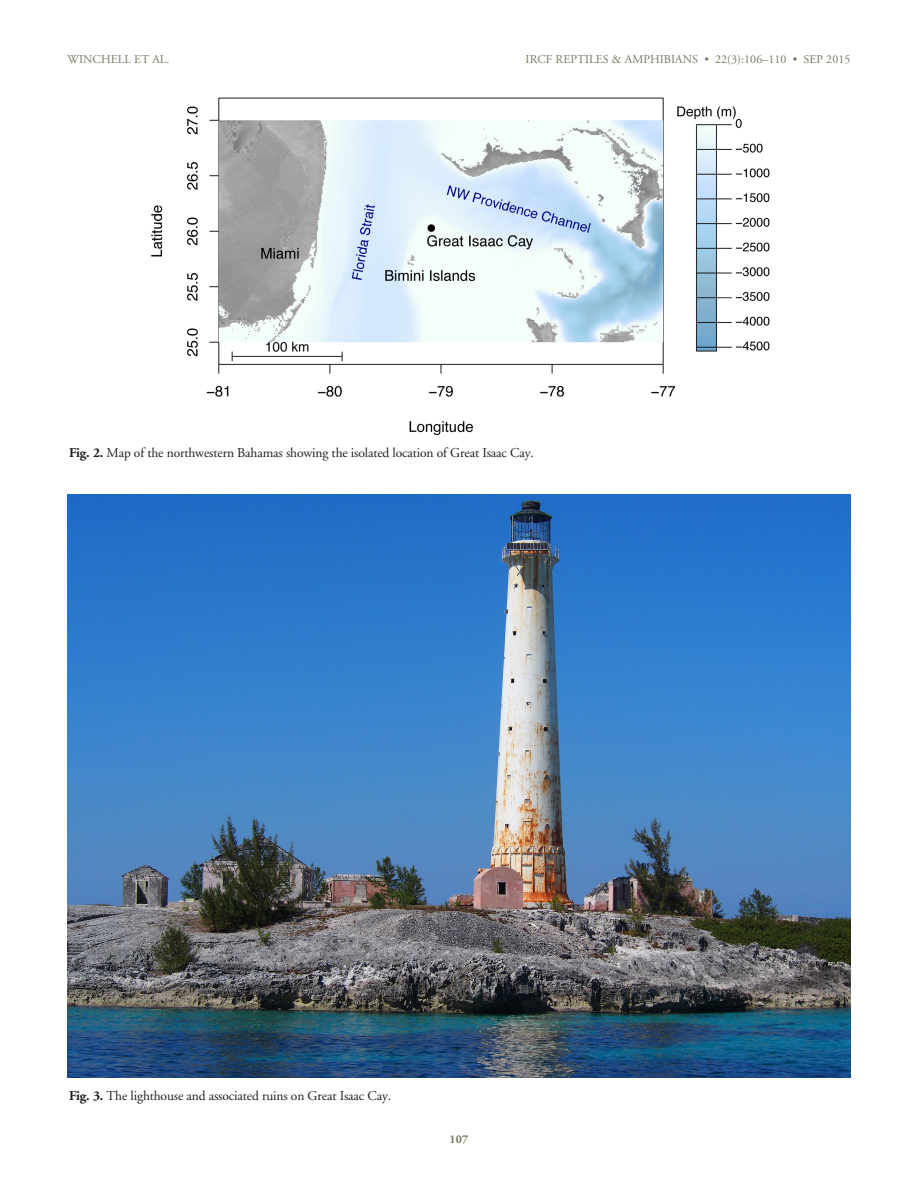
<style>
.page{position:relative;width:918px;height:1188px;background:#fff}
.page>*{position:absolute;margin:0;border:0;box-sizing:border-box;transform-origin:0 0}
.Figure_Caption{font:13.5px "Adobe Garamond";letter-spacing:-.01em;color:#231f20}
.Running_Head_RIGHT{font:12px "Adobe Garamond";letter-spacing:.005em;color:#717a60}
.Running_Head_LEFT{font:12px "Adobe Garamond";letter-spacing:.005em;color:#717a60}
.Running_Head_LEFT-2{font:700 12px "Adobe Garamond";color:#717a60}
.s1{font-weight:700}
</style>
<div class="page">
<img style="left:151px;top:97px;width:619px;height:338px">
<img style="left:68px;top:495px;width:782px;height:583px">
<p class="Running_Head_LEFT" style="left:68px;top:53px;width:104px">WINCHELL ET AL.</p>
<p class="Running_Head_RIGHT" style="left:526px;top:53px;width:326px">IRCF REPTILES &amp; AMPHIBIANS • 22(3):106–110 • SEP 2015</p>
<p class="Figure_Caption" style="left:69px;top:446px;width:466px"><span class="s1">Fig. 2.</span> Map of the northwestern Bahamas showing the isolated location of Great Isaac Cay.</p>
<p class="Figure_Caption" style="left:69px;top:1089px;width:324px"><span class="s1">Fig. 3.</span> The lighthouse and associated ruins on Great Isaac Cay.</p>
<p class="Running_Head_LEFT-2" style="left:450px;top:1132px;width:20px">107</p>
</div>
